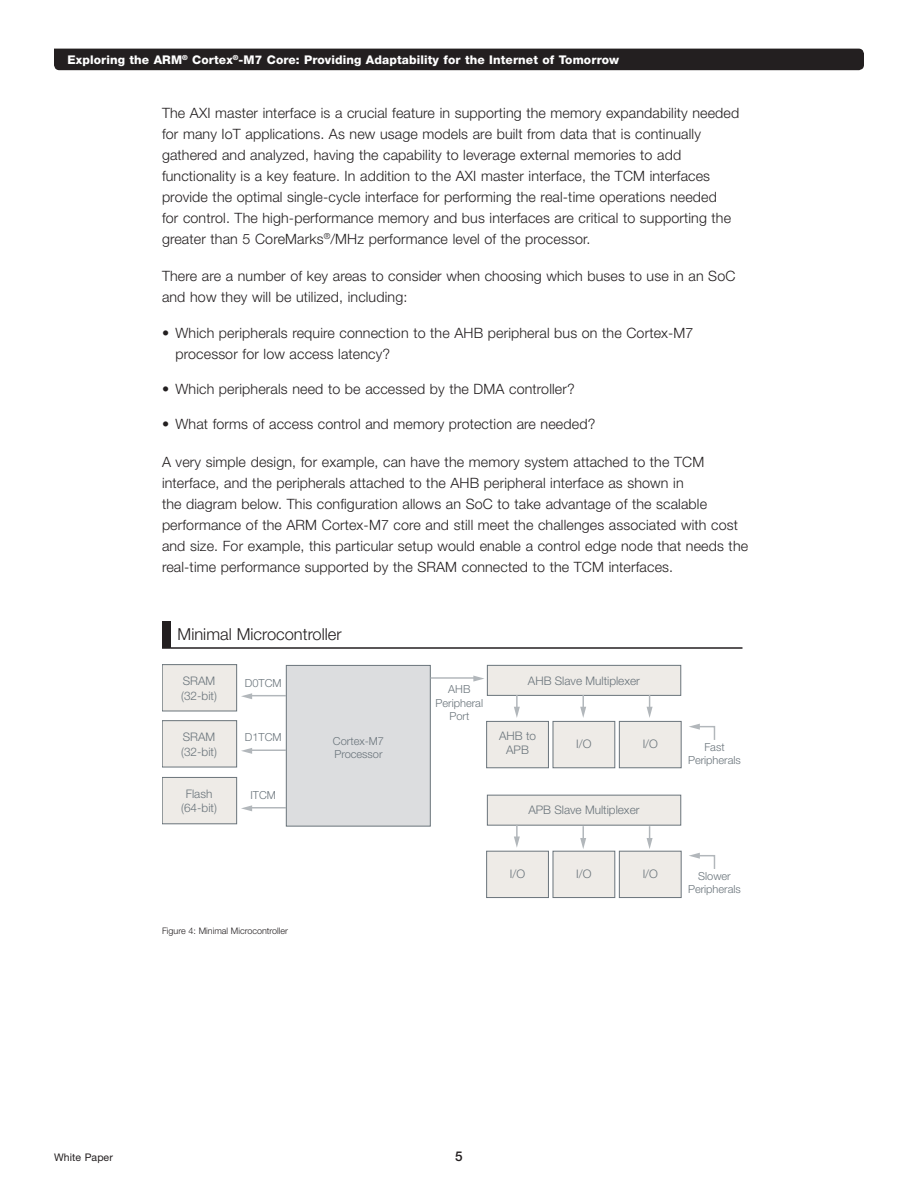
<style>
.page{position:relative;width:918px;height:1188px;background:#fff}
.page>*{position:absolute;margin:0;border:0;box-sizing:border-box;transform-origin:0 0}
._5_Diagram_table_Tit{font:300 16.5px "Helvetica Neue LT Pro";color:#231f20}
._0_BodyCopy{font:300 14.25px/21px "Helvetica Neue LT Pro";letter-spacing:.01em;color:#231f20}
._7_BodyBullets{font:300 14.25px/21px "Helvetica Neue LT Pro";letter-spacing:.01em;color:#231f20}
.t1{font:500 13.5px "Helvetica Neue LT Pro";color:#231f20}
.t2{font:800 12px "Helvetica Neue LT Pro";letter-spacing:.01em;color:#fff}
.t3{font:300 11.85px/14.1px "Helvetica Neue";color:#6a747b}
.t4{font:300 11.1px/13.2px "Helvetica Neue";color:#6a747b;text-align:center}
.t5{font:10.5px "Helvetica Neue LT Pro";letter-spacing:.01em;color:#231f20}
._5_Diagram_table_Tit-2{font:300 9px "Helvetica Neue LT Pro";color:#231f20}
</style>
<div class="page">
<div style="left:54px;top:49px;width:810px;height:21px;background:#231f20"></div>
<div style="left:162px;top:621px;width:8px;height:27px;background:#231f20"></div>
<hr style="left:170px;top:647px;width:573px;height:2px;background:#231f20">
<div style="left:162px;top:665px;width:75px;height:46px;background:#eeebe7"></div>
<div style="left:162px;top:664px;width:75px;height:47px;border:1px solid #6a747b"></div>
<div style="left:486px;top:721px;width:63px;height:47px;background:#eeebe7;border:1px solid #6a747b"></div>
<div style="left:553px;top:721px;width:62px;height:47px;background:#eeebe7;border:1px solid #6a747b"></div>
<div style="left:619px;top:721px;width:62px;height:47px;background:#eeebe7;border:1px solid #6a747b"></div>
<div style="left:162px;top:721px;width:75px;height:46px;background:#eeebe7"></div>
<div style="left:162px;top:720px;width:75px;height:47px;border:1px solid #6a747b"></div>
<div style="left:162px;top:777px;width:75px;height:47px;background:#eeebe7"></div>
<div style="left:162px;top:777px;width:75px;height:47px;border:1px solid #6a747b"></div>
<div style="left:286px;top:665px;width:145px;height:161px;background:#dcdddf;border:1px solid #6a747b"></div>
<hr style="left:249px;top:695px;width:37px;height:1px;background:#b2b7bb">
<svg style="left:241px;top:693px;width:11px;height:6px"></svg>
<div style="left:487px;top:665px;width:194px;height:31px;background:#eeebe7;border:1px solid #6a747b"></div>
<hr style="left:431px;top:677px;width:44px;height:2px;background:#b2b7bb">
<svg style="left:473px;top:676px;width:11px;height:6px"></svg>
<svg style="left:514px;top:695px;width:6px;height:23px"></svg>
<svg style="left:580px;top:695px;width:6px;height:23px"></svg>
<svg style="left:647px;top:695px;width:6px;height:23px"></svg>
<svg style="left:580px;top:826px;width:6px;height:23px"></svg>
<svg style="left:647px;top:826px;width:6px;height:23px"></svg>
<hr style="left:249px;top:750px;width:37px;height:1px;background:#b2b7bb">
<svg style="left:241px;top:748px;width:11px;height:6px"></svg>
<hr style="left:249px;top:807px;width:37px;height:2px;background:#b2b7bb">
<svg style="left:241px;top:805px;width:11px;height:6px"></svg>
<div style="left:486px;top:851px;width:63px;height:47px;background:#eeebe7;border:1px solid #6a747b"></div>
<div style="left:553px;top:851px;width:62px;height:47px;background:#eeebe7;border:1px solid #6a747b"></div>
<div style="left:619px;top:851px;width:62px;height:47px;background:#eeebe7;border:1px solid #6a747b"></div>
<div style="left:487px;top:795px;width:194px;height:30px;background:#eeebe7;border:1px solid #6a747b"></div>
<svg style="left:514px;top:823px;width:6px;height:25px"></svg>
<svg style="left:689px;top:853px;width:27px;height:16px"></svg>
<svg style="left:689px;top:724px;width:27px;height:16px"></svg>
<p class="t2" style="left:68px;top:52px;width:553px">Exploring the ARM<sup>®</sup> Cortex<sup>®</sup>-M7 Core: Providing Adaptability for the Internet of Tomorrow</p>
<p class="_0_BodyCopy" style="left:162px;top:102px;width:579px">The AXI master interface is a crucial feature in supporting the memory expandability needed for many IoT applications. As new usage models are built from data that is continually gathered and analyzed, having the capability to leverage external memories to add functionality is a key feature. In addition to the AXI master interface, the TCM interfaces provide the optimal single-cycle interface for performing the real-time operations needed<br>for control. The high-performance memory and bus interfaces are critical to supporting the greater than 5 CoreMarks<sup>®</sup>/MHz performance level of the processor.</p>
<p class="_0_BodyCopy" style="left:162px;top:266px;width:575px">There are a number of key areas to consider when choosing which buses to use in an SoC and how they will be utilized, including:</p>
<p class="_7_BodyBullets" style="left:176px;top:322px;width:520px;text-indent:-14px">• Which peripherals require connection to the AHB peripheral bus on the Cortex-M7 processor for low access latency?</p>
<p class="_7_BodyBullets" style="left:162px;top:378px;width:414px">• Which peripherals need to be accessed by the DMA controller?</p>
<p class="_7_BodyBullets" style="left:162px;top:413px;width:435px">• What forms of access control and memory protection are needed?</p>
<p class="_0_BodyCopy" style="left:162px;top:451px;width:588px">A very simple design, for example, can have the memory system attached to the TCM interface, and the peripherals attached to the AHB peripheral interface as shown in<br>the diagram below. This configuration allows an SoC to take advantage of the scalable performance of the ARM Cortex-M7 core and still meet the challenges associated with cost and size. For example, this particular setup would enable a control edge node that needs the real-time performance supported by the SRAM connected to the TCM interfaces.</p>
<p class="_5_Diagram_table_Tit" style="left:178px;top:624px;width:165px">Minimal Microcontroller</p>
<p class="t3" style="left:181px;top:673px;width:37px">SRAM (32-bit)</p>
<p class="t3" style="left:181px;top:729px;width:37px">SRAM (32-bit)</p>
<p class="t3" style="left:181px;top:786px;width:37px;text-align:center">Flash (64-bit)</p>
<p class="t4" style="left:245px;top:675px;width:38px">D0TCM</p>
<p class="t4" style="left:245px;top:730px;width:38px">D1TCM</p>
<p class="t4" style="left:333px;top:733px;width:53px;text-align:left">Cortex-M7<br>Processor</p>
<p class="t4" style="left:250px;top:787px;width:27px">ITCM</p>
<p class="_5_Diagram_table_Tit-2" style="left:162px;top:925px;width:128px">Figure 4: Minimal Microcontroller</p>
<p class="t4" style="left:436px;top:682px;width:49px">AHB<br>Peripheral<br>Port</p>
<p class="t3" style="left:528px;top:673px;width:113px">AHB Slave Multiplexer</p>
<p class="t3" style="left:499px;top:728px;width:38px;text-align:center">AHB to<br>APB</p>
<p class="t3" style="left:576px;top:736px;width:17px">I/O</p>
<p class="t3" style="left:643px;top:736px;width:17px">I/O</p>
<p class="t3" style="left:528px;top:802px;width:113px">APB Slave Multiplexer</p>
<p class="t3" style="left:510px;top:866px;width:17px">I/O</p>
<p class="t3" style="left:576px;top:866px;width:17px">I/O</p>
<p class="t3" style="left:643px;top:866px;width:17px">I/O</p>
<p class="t4" style="left:688px;top:739px;width:54px">Fast<br>Peripherals</p>
<p class="t4" style="left:688px;top:868px;width:54px">Slower<br>Peripherals</p>
<p class="t5" style="left:54px;top:1151px;width:60px">White Paper</p>
<p class="t1" style="left:455px;top:1148px;width:9px">5</p>
</div>
